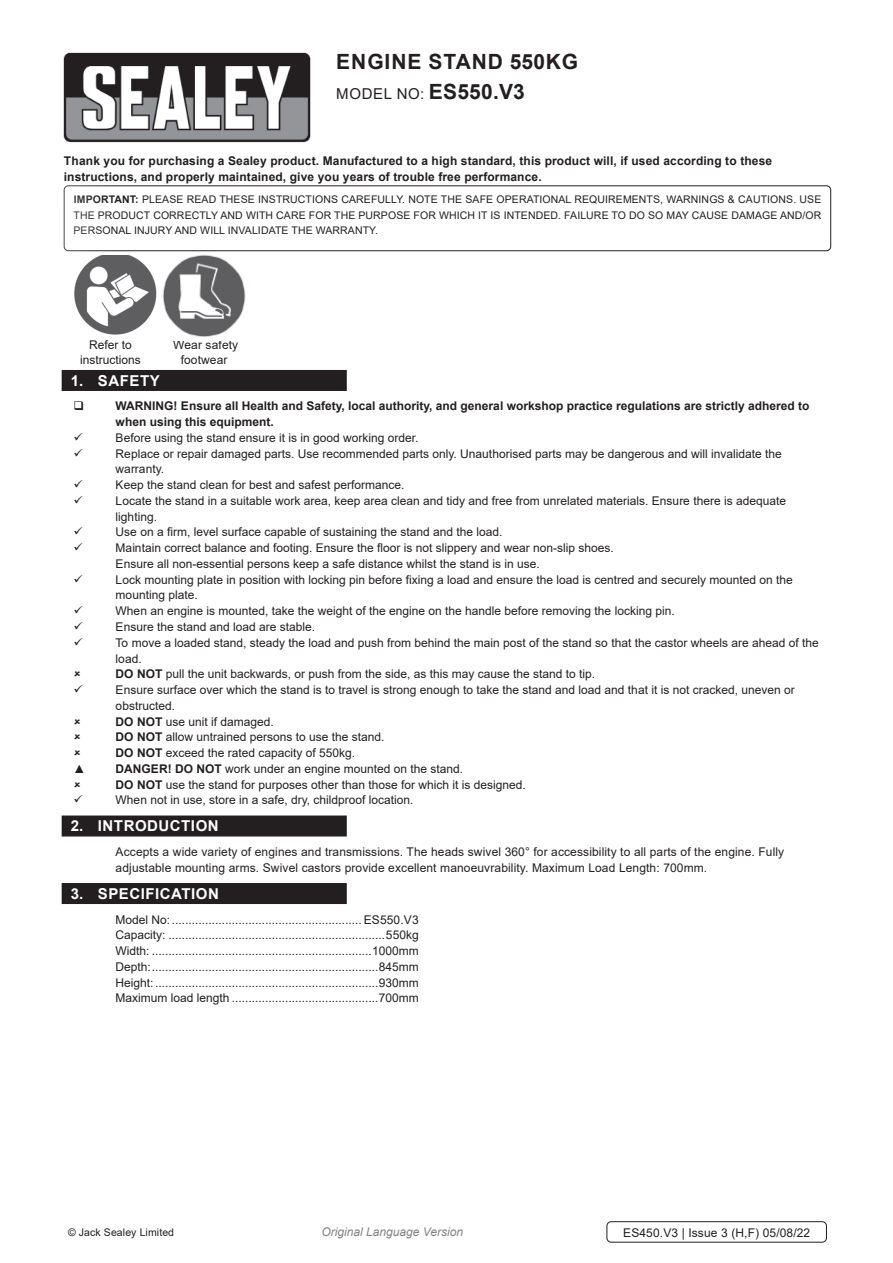
<style>
.page{position:relative;width:893px;height:1263px;background:#fff}
.page>*{position:absolute;margin:0;border:0;box-sizing:border-box;transform-origin:0 0}
.Product_Description{font:700 21px "Arial";letter-spacing:.045em;color:#231f20}
.t1{font:700 15px "Arial";letter-spacing:.035em;color:#fff}
.Instructions_Model_N{font:15px "Arial";letter-spacing:.045em;color:#231f20}
.Body{font:12px/15.8px "Arial";color:#231f20}
.Specifications__Tabb{font:12px "Arial";color:#231f20}
.Body-2{font:700 12px/15.8px "Arial";letter-spacing:.01em;color:#231f20}
.Body__Footer{font:12px "Arial";letter-spacing:.01em;color:#231f20}
.t2{font:italic 12px "Arial";color:#808285}
.Body__Justified__7pt{font:10.5px/15.8px "Arial";letter-spacing:.01em;color:#231f20;text-align:justify}
.s1{font-weight:700;font-size:21px}
.s2{font-weight:700}
</style>
<div class="page">
<img style="left:63px;top:52px;width:248px;height:91px">
<div style="left:62px;top:370px;width:285px;height:21px;background:#231f20"></div>
<div style="left:62px;top:815px;width:285px;height:21px;background:#231f20"></div>
<div style="left:62px;top:883px;width:285px;height:21px;background:#231f20"></div>
<div style="left:607px;top:1221px;width:220px;height:21px;border:1px solid #231f20;border-radius:4px"></div>
<img style="left:74px;top:255px;width:83px;height:80px">
<img style="left:157px;top:251px;width:94px;height:86px">
<div style="left:64px;top:185px;width:767px;height:66px;border:1px solid #231f20;border-radius:4px"></div>
<p class="Product_Description" style="left:336px;top:47px;width:243px">ENGINE STAND 550KG</p>
<p class="Instructions_Model_N" style="left:336px;top:83px;width:190px">MODEL NO: <span class="s1">ES550.V3</span></p>
<p class="Body-2" style="left:64px;top:153px;width:710px">Thank you for purchasing a Sealey product. Manufactured to a high standard, this product will, if used according to these instructions, and properly maintained, give you years of trouble free performance.</p>
<p class="Body__Justified__7pt" style="left:74px;top:191px;width:749px"><span class="s2">IMPORTANT:</span> PLEASE READ THESE INSTRUCTIONS CAREFULLY. NOTE THE SAFE OPERATIONAL REQUIREMENTS, WARNINGS &amp; CAUTIONS. USE THE PRODUCT CORRECTLY AND WITH CARE FOR THE PURPOSE FOR WHICH IT IS INTENDED. FAILURE TO DO SO MAY CAUSE DAMAGE AND/OR PERSONAL INJURY AND WILL INVALIDATE THE WARRANTY.</p>
<p class="Body" style="left:80px;top:338px;width:62px;line-height:14.4px;text-align:center">Refer to instructions</p>
<p class="Body" style="left:173px;top:338px;width:67px;line-height:14.4px;text-align:center">Wear safety footwear</p>
<p class="t1" style="left:71px;top:370px;width:90px">1. SAFETY</p>
<p class="Body-2" style="left:116px;top:398px;width:695px">WARNING! Ensure all Health and Safety, local authority, and general workshop practice regulations are strictly adhered to when using this equipment.</p>
<p class="Body" style="left:116px;top:430px;width:304px">Before using the stand ensure it is in good working order.</p>
<p class="Body" style="left:116px;top:446px;width:668px">Replace or repair damaged parts. Use recommended parts only. Unauthorised parts may be dangerous and will invalidate the warranty.</p>
<p class="Body" style="left:116px;top:477px;width:290px">Keep the stand clean for best and safest performance.</p>
<p class="Body" style="left:116px;top:493px;width:672px">Locate the stand in a suitable work area, keep area clean and tidy and free from unrelated materials. Ensure there is adequate lighting.</p>
<p class="Body" style="left:116px;top:524px;width:388px">Use on a firm, level surface capable of sustaining the stand and the load.</p>
<p class="Body" style="left:116px;top:540px;width:500px">Maintain correct balance and footing. Ensure the floor is not slippery and wear non-slip shoes.<br>Ensure all non-essential persons keep a safe distance whilst the stand is in use.</p>
<p class="Body" style="left:116px;top:572px;width:679px">Lock mounting plate in position with locking pin before fixing a load and ensure the load is centred and securely mounted on the mounting plate.</p>
<p class="Body" style="left:116px;top:603px;width:560px">When an engine is mounted, take the weight of the engine on the handle before removing the locking pin.</p>
<p class="Body" style="left:116px;top:619px;width:201px">Ensure the stand and load are stable.</p>
<p class="Body" style="left:116px;top:635px;width:705px">To move a loaded stand, steady the load and push from behind the main post of the stand so that the castor wheels are ahead of the load.</p>
<p class="Body" style="left:116px;top:666px;width:481px"><span class="s2">DO NOT</span> pull the unit backwards, or push from the side, as this may cause the stand to tip.</p>
<p class="Body" style="left:116px;top:682px;width:681px">Ensure surface over which the stand is to travel is strong enough to take the stand and load and that it is not cracked, uneven or obstructed.</p>
<p class="Body" style="left:116px;top:713px;width:160px"><span class="s2">DO NOT</span> use unit if damaged.</p>
<p class="Body" style="left:116px;top:729px;width:270px"><span class="s2">DO NOT</span> allow untrained persons to use the stand.</p>
<p class="Body" style="left:116px;top:745px;width:241px"><span class="s2">DO NOT</span> exceed the rated capacity of 550kg.</p>
<p class="Body" style="left:74px;top:761px;width:13px">▲</p>
<p class="Body" style="left:116px;top:761px;width:349px"><span class="s2">DANGER! DO NOT</span> work under an engine mounted on the stand.</p>
<p class="Body" style="left:116px;top:776px;width:412px"><span class="s2">DO NOT</span> use the stand for purposes other than those for which it is designed.</p>
<p class="Body" style="left:116px;top:792px;width:299px">When not in use, store in a safe, dry, childproof location.</p>
<p class="t1" style="left:71px;top:815px;width:149px">2. INTRODUCTION</p>
<p class="Body" style="left:116px;top:844px;width:670px">Accepts a wide variety of engines and transmissions. The heads swivel 360° for accessibility to all parts of the engine. Fully adjustable mounting arms. Swivel castors provide excellent manoeuvrability. Maximum Load Length: 700mm.</p>
<p class="t1" style="left:71px;top:883px;width:150px">3. SPECIFICATION</p>
<p class="Specifications__Tabb" style="left:115px;top:911px;width:305px">Model No:......................................................... ES550.V3</p>
<p class="Specifications__Tabb" style="left:115px;top:927px;width:305px">Capacity: .................................................................550kg</p>
<p class="Specifications__Tabb" style="left:115px;top:942px;width:305px">Width: ..................................................................1000mm</p>
<p class="Specifications__Tabb" style="left:115px;top:958px;width:305px">Depth:....................................................................845mm</p>
<p class="Specifications__Tabb" style="left:115px;top:974px;width:305px">Height:...................................................................930mm</p>
<p class="Specifications__Tabb" style="left:115px;top:990px;width:305px">Maximum load length ............................................700mm</p>
<p class="Body__Justified__7pt" style="left:68px;top:1224px;width:108px">© Jack Sealey Limited</p>
<p class="t2" style="left:322px;top:1224px;width:143px">Original Language Version</p>
<p class="Body__Footer" style="left:623px;top:1224px;width:189px">ES450.V3 | Issue 3 (H,F) 05/08/22</p>
</div>
